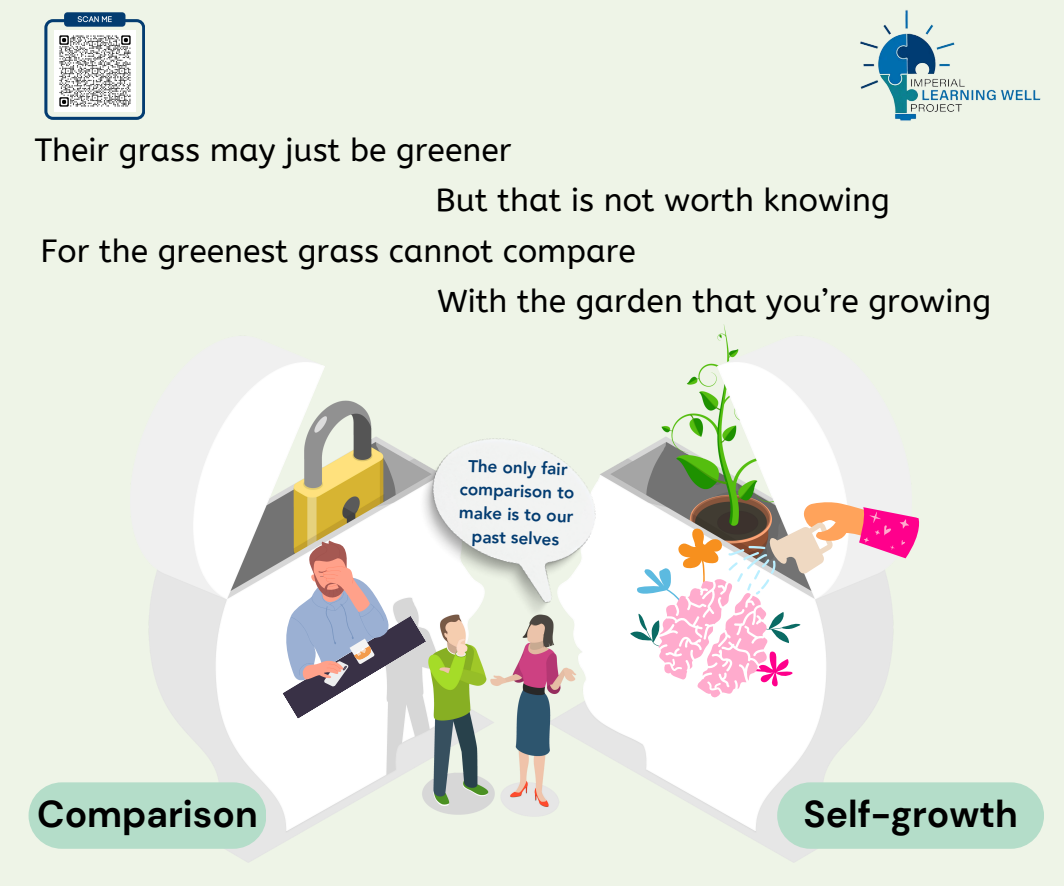
<style>
.page{position:relative;width:1064px;height:886px;background:#fff}
.page>*{position:absolute;margin:0;border:0;box-sizing:border-box;transform-origin:0 0}
.t1{font:700 37.25px "DM Sans";color:#000}
.t2{font:32px "A Bee Zee";color:#000}
.t3{font:800 17.12px/23.5px "Avenir LT Pro";color:#033c71;text-align:center}
</style>
<div class="page">
<div style="left:0;top:0;width:1063px;height:886px;background:#eef4e7"></div>
<img style="left:149px;top:324px;width:723px;height:539px">
<div style="left:29px;top:782px;width:237px;height:67px;background:#b4ddc9;border-radius:33px"></div>
<svg style="left:627px;top:480px;width:293px;height:231px"></svg>
<svg style="left:260px;top:533px;width:166px;height:186px;background:#c4bec4"></svg>
<div style="left:777px;top:782px;width:266px;height:67px;background:#b4ddc9;border-radius:33px"></div>
<img style="left:860px;top:10px;width:181px;height:111px">
<img style="left:392px;top:417px;width:219px;height:214px">
<div style="left:64px;top:12px;width:61px;height:15px;background:#033c71;border-radius:3px"></div>
<svg style="left:44px;top:16px;width:101px;height:104px"></svg>
<img style="left:55px;top:31px;width:80px;height:80px">
<h2 class="t2" style="left:35px;top:131px;width:478px">Their grass may just be greener</h2>
<h2 class="t2" style="left:435px;top:182px;width:455px">But that is not worth knowing</h2>
<h2 class="t2" style="left:40px;top:232px;width:597px">For the greenest grass cannot compare</h2>
<p class="t2" style="left:437px;top:283px;width:555px">With the garden that you’re growing</p>
<p class="t1" style="left:37px;top:790px;width:222px">Comparison</p>
<p class="t3" style="left:461px;top:455px;width:116px;rotate:2deg">The only fair comparison to make is to our past selves</p>
<p class="t1" style="left:803px;top:790px;width:216px">Self-growth</p>
</div>
